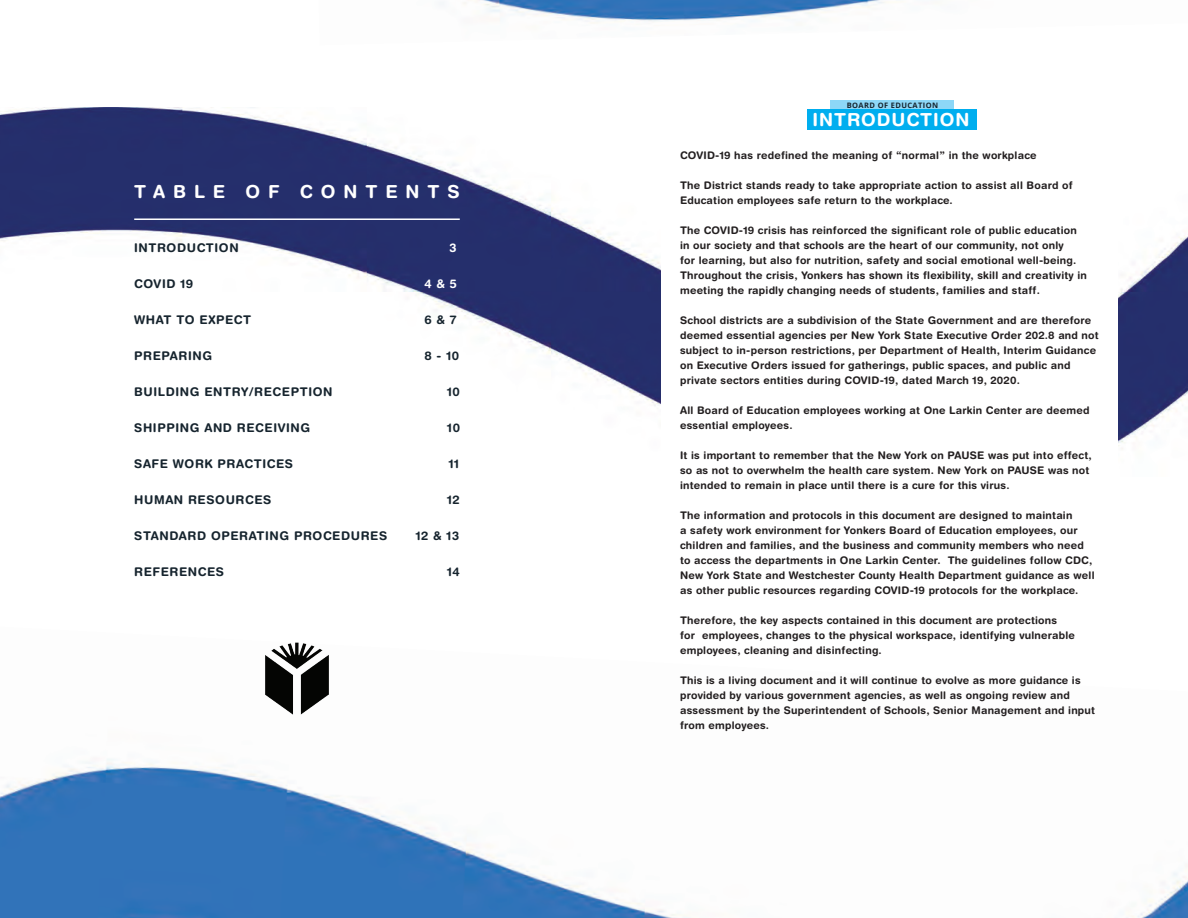
<style>
.page{position:relative;width:1188px;height:918px;background:#fff}
.page>*{position:absolute;margin:0;border:0;box-sizing:border-box;transform-origin:0 0}
.t1{font:700 18px "Helvetica Rounded";letter-spacing:.44em;color:#fff}
.t2{font:700 18px "Helvetica Rounded";letter-spacing:.05em;color:#fff}
.t3{font:700 12px "Helvetica Rounded";letter-spacing:.05em;color:#16242e}
.t4{font:700 12px "Helvetica Rounded";color:#fff}
.t5{font:700 10.5px/15px "Helvetica Rounded";letter-spacing:.02em;color:#231f20}
.t6{font:700 7.5px "Open Sans";letter-spacing:.05em;color:#16242e}
</style>
<div class="page">
<img style="left:0;top:108px;width:1188px;height:341px">
<hr style="left:134px;top:218px;width:326px;height:2px;background:#fff">
<div style="left:831px;top:100px;width:123px;height:21px;background:#8dd7f7"></div>
<div style="left:807px;top:109px;width:169px;height:20px;background:#00aeef"></div>
<div style="left:662px;top:132px;width:456px;height:607px;background:#fff"></div>
<img style="left:0;top:759px;width:1188px;height:159px">
<img style="left:127px;top:642px;width:340px;height:144px">
<img style="left:440px;top:0;width:451px;height:24px">
<h1 class="t1" style="left:134px;top:181px;width:327px">TABLE OF CONTENTS</h1>
<p class="t3" style="left:134px;top:240px;width:106px">INTRODUCTION</p>
<p class="t4" style="left:449px;top:240px;width:9px">3</p>
<p class="t3" style="left:134px;top:276px;width:61px">COVID 19</p>
<p class="t4" style="left:424px;top:276px;width:34px">4 &amp; 5</p>
<p class="t3" style="left:134px;top:312px;width:118px">WHAT TO EXPECT</p>
<p class="t3" style="left:424px;top:312px;width:34px">6 &amp; 7</p>
<p class="t3" style="left:134px;top:348px;width:79px">PREPARING</p>
<p class="t3" style="left:424px;top:348px;width:36px">8 - 10</p>
<p class="t3" style="left:134px;top:384px;width:200px">BUILDING ENTRY/RECEPTION</p>
<p class="t3" style="left:134px;top:420px;width:178px">SHIPPING AND RECEIVING</p>
<p class="t3" style="left:447px;top:384px;width:14px">10</p>
<p class="t3" style="left:447px;top:420px;width:14px">10</p>
<p class="t3" style="left:134px;top:456px;width:160px">SAFE WORK PRACTICES</p>
<p class="t3" style="left:134px;top:492px;width:139px">HUMAN RESOURCES</p>
<p class="t3" style="left:134px;top:528px;width:255px">STANDARD OPERATING PROCEDURES</p>
<p class="t3" style="left:134px;top:564px;width:91px">REFERENCES</p>
<p class="t3" style="left:449px;top:456px;width:12px">11</p>
<p class="t3" style="left:447px;top:492px;width:14px">12</p>
<p class="t3" style="left:416px;top:528px;width:45px">12 &amp; 13</p>
<p class="t3" style="left:447px;top:564px;width:14px">14</p>
<p class="t6" style="left:847px;top:100px;width:93px">BOARD OF EDUCATION</p>
<h1 class="t2" style="left:813px;top:109px;width:158px">INTRODUCTION</h1>
<p class="t5" style="left:680px;top:148px;width:358px">COVID-19 has redefined the meaning of “normal” in the workplace</p>
<p class="t5" style="left:680px;top:178px;width:394px">The District stands ready to take appropriate action to assist all Board of<br>Education employees safe return to the workplace.</p>
<p class="t5" style="left:680px;top:223px;width:408px">The COVID-19 crisis has reinforced the significant role of public education in our society and that schools are the heart of our community, not only<br>for learning, but also for nutrition, safety and social emotional well-being.<br>Throughout the crisis, Yonkers has shown its flexibility, skill and creativity in meeting the rapidly changing needs of students, families and staff.</p>
<p class="t5" style="left:680px;top:313px;width:420px">School districts are a subdivision of the State Government and are therefore deemed essential agencies per New York State Executive Order 202.8 and not subject to in-person restrictions, per Department of Health, Interim Guidance on Executive Orders issued for gatherings, public spaces, and public and private sectors entities during COVID-19, dated March 19, 2020.</p>
<p class="t5" style="left:680px;top:403px;width:411px">All Board of Education employees working at One Larkin Center are deemed essential employees.</p>
<p class="t5" style="left:680px;top:448px;width:413px">It is important to remember that the New York on PAUSE was put into effect, so as not to overwhelm the health care system. New York on PAUSE was not intended to remain in place until there is a cure for this virus.</p>
<p class="t5" style="left:680px;top:508px;width:416px">The information and protocols in this document are designed to maintain<br>a safety work environment for Yonkers Board of Education employees, our children and families, and the business and community members who need to access the departments in One Larkin Center. The guidelines follow CDC, New York State and Westchester County Health Department guidance as well as other public resources regarding COVID-19 protocols for the workplace.</p>
<p class="t5" style="left:680px;top:613px;width:396px">Therefore, the key aspects contained in this document are protections<br>for employees, changes to the physical workspace, identifying vulnerable employees, cleaning and disinfecting.</p>
<p class="t5" style="left:680px;top:673px;width:416px">This is a living document and it will continue to evolve as more guidance is provided by various government agencies, as well as ongoing review and assessment by the Superintendent of Schools, Senior Management and input from employees.</p>
</div>
